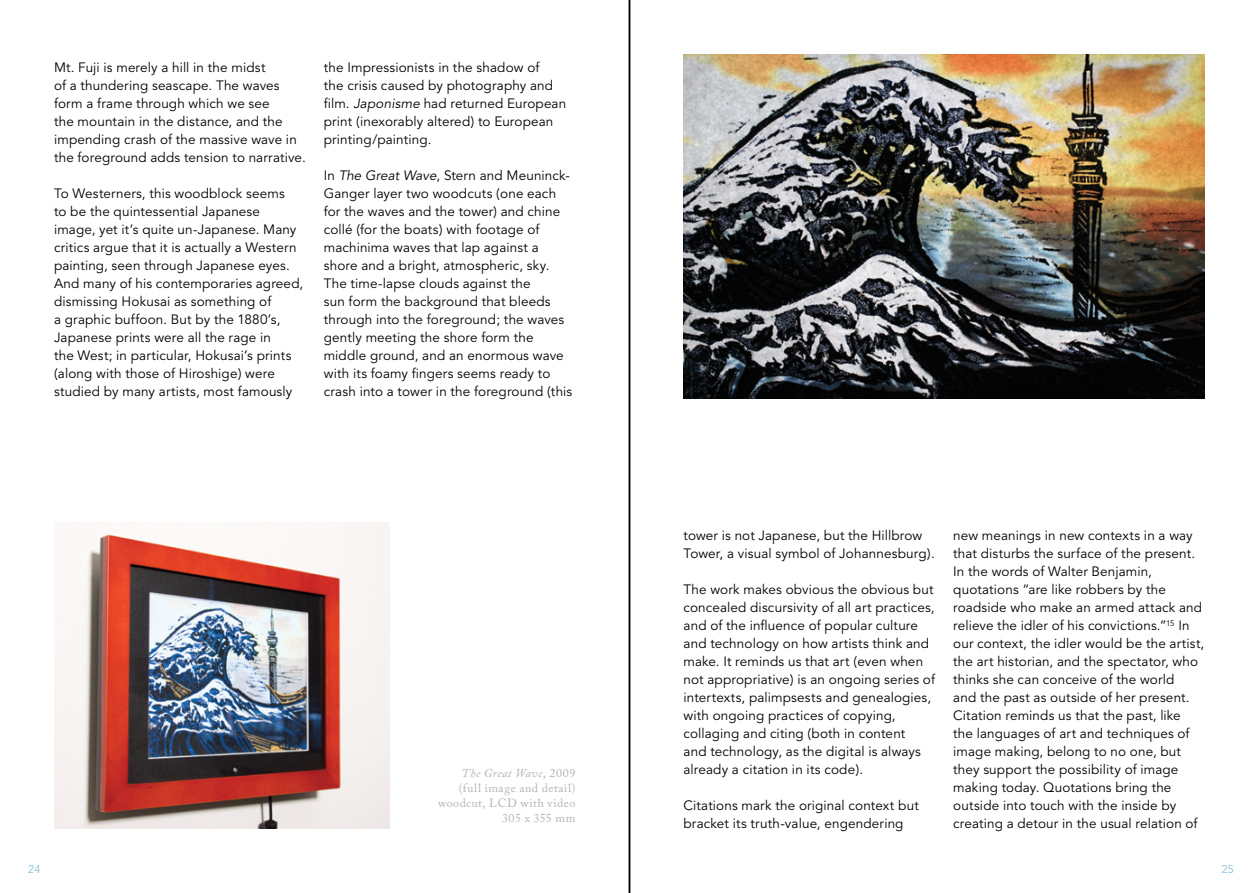
<style>
.page{position:relative;width:1259px;height:893px;background:#fff}
.page>*{position:absolute;margin:0;border:0;box-sizing:border-box;transform-origin:0 0}
.t1{font:13.5px/18px "Avenir";letter-spacing:.01em;color:#000}
.t2{font:12px/15px "Adobe Caslon Pro";letter-spacing:.04em;color:#b1b4b6;text-align:right}
.t3{font:300 11.25px "Avenir";color:#75b8d5}
.s1{font-style:italic}
</style>
<div class="page">
<hr style="left:629px;top:0;width:1px;height:893px;background:#000">
<img style="left:683px;top:54px;width:521px;height:344px">
<img style="left:54px;top:522px;width:336px;height:306px">
<p class="t1" style="left:54px;top:59px;width:253px">Mt. Fuji is merely a hill in the midst<br>of a thundering seascape. The waves form a frame through which we see<br>the mountain in the distance, and the impending crash of the massive wave in the foreground adds tension to narrative.</p>
<p class="t1" style="left:54px;top:185px;width:251px">To Westerners, this woodblock seems<br>to be the quintessential Japanese image, yet it’s quite un-Japanese. Many critics argue that it is actually a Western painting, seen through Japanese eyes.<br>And many of his contemporaries agreed, dismissing Hokusai as something of<br>a graphic buffoon. But by the 1880’s, Japanese prints were all the rage in<br>the West; in particular, Hokusai’s prints (along with those of Hiroshige) were studied by many artists, most famously</p>
<p class="t1" style="left:324px;top:59px;width:244px">the Impressionists in the shadow of<br>the crisis caused by photography and film. <span class="s1">Japonisme</span> had returned European print (inexorably altered) to European printing/painting.</p>
<p class="t1" style="left:324px;top:167px;width:250px">In <span class="s1">The Great Wave</span>, Stern and Meuninck-Ganger layer two woodcuts (one each for the waves and the tower) and chine collé (for the boats) with footage of machinima waves that lap against a shore and a bright, atmospheric, sky.<br>The time-lapse clouds against the<br>sun form the background that bleeds through into the foreground; the waves gently meeting the shore form the middle ground, and an enormous wave with its foamy fingers seems ready to crash into a tower in the foreground (this</p>
<p class="t2" style="left:438px;top:765px;width:139px"><span class="s1">The Great Wave</span>, 2009 (full image and detail) woodcut, LCD with video<br>305 x 355 mm</p>
<p class="t1" style="left:683px;top:527px;width:253px">tower is not Japanese, but the Hillbrow<br>Tower, a visual symbol of Johannesburg).</p>
<p class="t1" style="left:683px;top:581px;width:253px">The work makes obvious the obvious but concealed discursivity of all art practices, and of the influence of popular culture and technology on how artists think and make. It reminds us that art (even when not appropriative) is an ongoing series of intertexts, palimpsests and genealogies, with ongoing practices of copying, collaging and citing (both in content<br>and technology, as the digital is always already a citation in its code).</p>
<p class="t1" style="left:683px;top:797px;width:237px">Citations mark the original context but bracket its truth-value, engendering</p>
<p class="t1" style="left:953px;top:527px;width:253px">new meanings in new contexts in a way that disturbs the surface of the present.<br>In the words of Walter Benjamin, quotations “are like robbers by the roadside who make an armed attack and relieve the idler of his convictions.”<sup>15</sup> In our context, the idler would be the artist, the art historian, and the spectator, who thinks she can conceive of the world<br>and the past as outside of her present.<br>Citation reminds us that the past, like<br>the languages of art and techniques of image making, belong to no one, but they support the possibility of image making today. Quotations bring the outside into touch with the inside by creating a detour in the usual relation of</p>
<p class="t3" style="left:28px;top:863px;width:13px">24</p>
<p class="t3" style="left:1221px;top:863px;width:13px">25</p>
</div>
